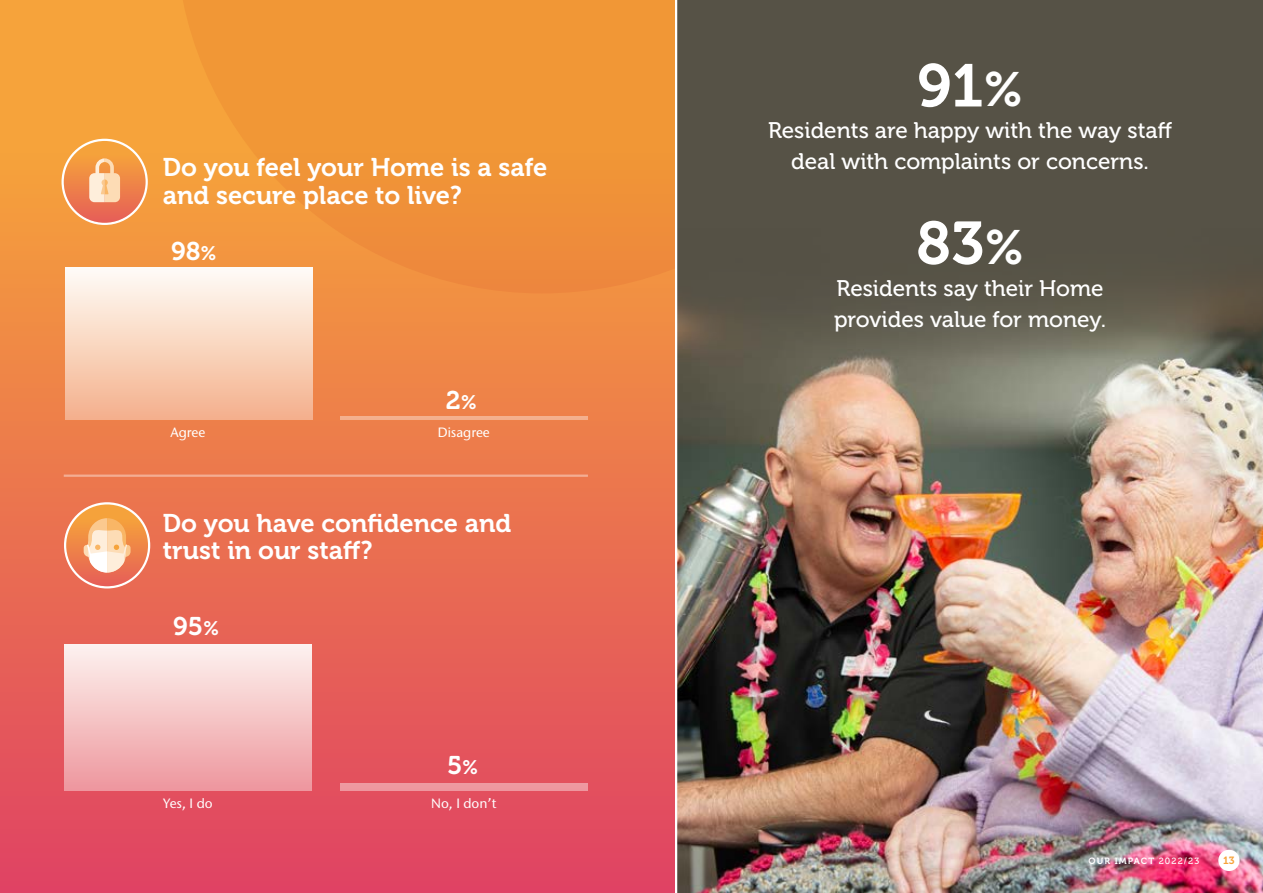
<style>
.page{position:relative;width:1263px;height:893px;background:#f6a33b}
.page>*{position:absolute;margin:0;border:0;box-sizing:border-box;transform-origin:0 0}
.t1{font:60px "Museo 700";color:#fff}
.t2{font:25.5px/27.8px "Museo 700";color:#fff}
.t3{font:22.5px/31.5px "Museo 500";color:#fff;text-align:center}
.t4{font:500 13.5px "Stone Sans ITC Pro";color:#fff}
.t5{font:10.5px "Museo 700";color:#f6a33b}
.t6{font:9px "Museo 700";letter-spacing:.12em;color:#fff}
.s1{font-size:19.5px}
.s2{font-size:48px}
.s3{font-family:"Museo 500"}
</style>
<div class="page">
<div style="left:183px;top:0;width:492px;height:153px;background:#f19736"></div>
<div style="left:0;top:153px;width:1263px;height:740px;background:linear-gradient(to bottom,#f49e39,#e04465)"></div>
<div style="left:676px;top:0;width:587px;height:480px;background:#565246"></div>
<img style="left:677px;top:229px;width:586px;height:664px">
<svg style="left:65px;top:503px;width:84px;height:84px"></svg>
<div style="left:64px;top:502px;width:86px;height:86px;border:2px solid #fff;border-radius:50%"></div>
<svg style="left:66px;top:504px;width:82px;height:82px"></svg>
<svg style="left:63px;top:140px;width:84px;height:84px"></svg>
<div style="left:62px;top:139px;width:86px;height:86px;border:2px solid #fff;border-radius:50%"></div>
<div style="left:64px;top:141px;width:82px;height:82px;background:linear-gradient(to bottom,#f7ab37,#e7645b);border-radius:50%"></div>
<svg style="left:84px;top:518px;width:47px;height:54px;background:#f9c79c"></svg>
<svg style="left:89px;top:158px;width:31px;height:44px"></svg>
<hr style="left:64px;top:475px;width:524px;height:2px;background:#fff">
<hr style="left:675px;top:0;width:2px;height:893px;background:#fff">
<hr style="left:340px;top:417px;width:248px;height:3px;background:#fff">
<div style="left:65px;top:267px;width:248px;height:153px;background:linear-gradient(to bottom,#fffdf8,#f4b08c)"></div>
<div style="left:340px;top:783px;width:248px;height:8px;background:#ee98a0"></div>
<div style="left:64px;top:644px;width:248px;height:147px;background:linear-gradient(to bottom,#fdf3f0,#ee969d)"></div>
<div style="left:1218px;top:850px;width:21px;height:21px;background:#fff;border-radius:50%"></div>
<p class="t2" style="left:163px;top:154px;width:386px">Do you feel your Home is a safe and secure place to live?</p>
<p class="t2" style="left:171px;top:238px;width:47px">98<span class="s1">%</span></p>
<p class="t4" style="left:170px;top:424px;width:36px">Agree</p>
<p class="t2" style="left:446px;top:386px;width:32px">2<span class="s1">%</span></p>
<p class="t4" style="left:438px;top:424px;width:54px">Disagree</p>
<p class="t2" style="left:163px;top:509px;width:350px">Do you have confidence and trust in our staff?</p>
<p class="t2" style="left:173px;top:613px;width:47px">95<span class="s1">%</span></p>
<p class="t4" style="left:163px;top:795px;width:51px">Yes, I do</p>
<p class="t2" style="left:447px;top:751px;width:33px">5<span class="s1">%</span></p>
<p class="t4" style="left:431px;top:795px;width:67px">No, I don’t</p>
<h1 class="t1" style="left:917px;top:52px;width:107px">91<span class="s2">%</span></h1>
<p class="t3" style="left:768px;top:115px;width:405px">Residents are happy with the way staff deal with complaints or concerns.</p>
<h1 class="t1" style="left:916px;top:210px;width:109px">83<span class="s2">%</span></h1>
<p class="t3" style="left:834px;top:272px;width:274px;text-align:left">Residents say their Home provides value for money.</p>
<p class="t6" style="left:1088px;top:856px;width:112px">OUR IMPACT <span class="s3">2022/23</span></p>
<p class="t5" style="left:1223px;top:854px;width:13px">13</p>
</div>
